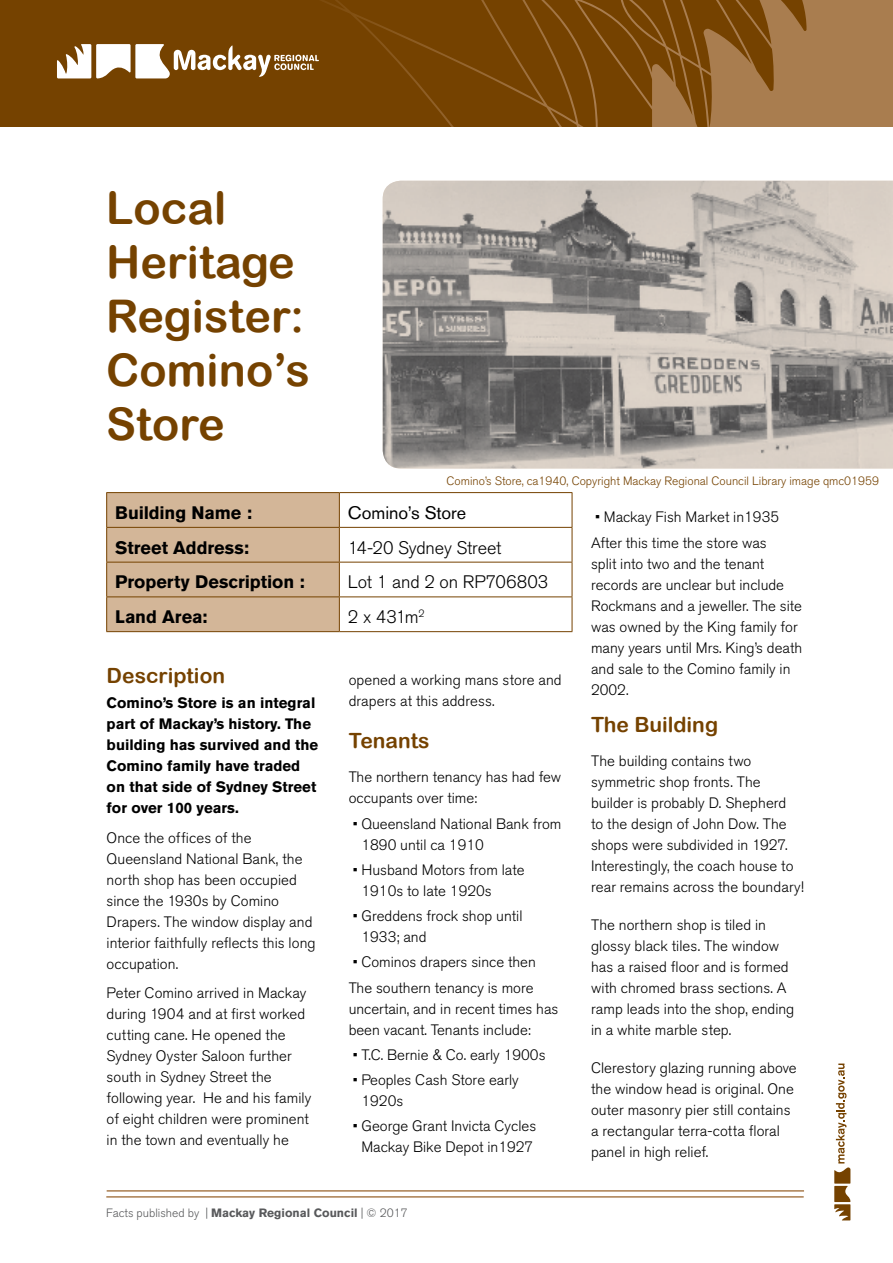
<style>
.page{position:relative;width:893px;height:1263px;background:#fff}
.page>*{position:absolute;margin:0;border:0;box-sizing:border-box;transform-origin:0 0}
.t1{font:45px/54px "Arial Rounded MT Bold";color:#754200}
.t2{font:21px "Arial Rounded MT Bold";color:#754200}
.t3{font:700 18px "Akzidenz Grotesk BQ";color:#000}
.t4{font:300 18px "Akzidenz Grotesk BQ";letter-spacing:-.005em;color:#000}
.t5{font:18px "Akzidenz Grotesk BQ";color:#000}
.t6{font:300 15px/21px "Akzidenz Grotesk BQ";color:#000}
.t7{font:700 15px/21px "Akzidenz Grotesk BQ";color:#000}
.t8{font:300 12px "Akzidenz Grotesk BQ";color:#754200}
.t9{font:300 12px "Akzidenz Grotesk BQ";color:#58595b}
.s1{font-weight:700}
</style>
<div class="page">
<svg style="left:834px;top:1063px;width:16px;height:157px"></svg>
<div style="left:0;top:0;width:893px;height:127px;background:#754200"></div>
<svg style="left:321px;top:0;width:572px;height:127px"></svg>
<svg style="left:57px;top:44px;width:262px;height:34px"></svg>
<hr style="left:106px;top:1196px;width:698px;height:1px;background:#a97d4f">
<hr style="left:107px;top:1190px;width:697px;height:1px;background:#a97d4f">
<img style="left:383px;top:181px;width:510px;height:287px">
<div style="left:107px;top:493px;width:232px;height:138px;background:#d3b698"></div>
<hr style="left:106px;top:492px;width:233px;height:1px;background:#754200">
<hr style="left:106px;top:493px;width:1px;height:34px;background:#754200">
<hr style="left:339px;top:492px;width:233px;height:1px;background:#754200">
<hr style="left:339px;top:493px;width:1px;height:34px;background:#754200">
<hr style="left:572px;top:493px;width:1px;height:34px;background:#754200">
<hr style="left:106px;top:527px;width:233px;height:1px;background:#754200">
<hr style="left:106px;top:528px;width:1px;height:34px;background:#754200">
<hr style="left:339px;top:527px;width:233px;height:1px;background:#754200">
<hr style="left:339px;top:528px;width:1px;height:34px;background:#754200">
<hr style="left:572px;top:528px;width:1px;height:34px;background:#754200">
<hr style="left:106px;top:562px;width:233px;height:1px;background:#754200">
<hr style="left:106px;top:562px;width:1px;height:34px;background:#754200">
<hr style="left:339px;top:562px;width:233px;height:1px;background:#754200">
<hr style="left:339px;top:562px;width:1px;height:34px;background:#754200">
<hr style="left:572px;top:562px;width:1px;height:34px;background:#754200">
<hr style="left:106px;top:596px;width:233px;height:1px;background:#754200">
<hr style="left:106px;top:597px;width:1px;height:34px;background:#754200">
<hr style="left:339px;top:596px;width:233px;height:1px;background:#754200">
<hr style="left:339px;top:597px;width:1px;height:34px;background:#754200">
<hr style="left:572px;top:597px;width:1px;height:34px;background:#754200">
<hr style="left:106px;top:631px;width:233px;height:1px;background:#754200">
<hr style="left:339px;top:631px;width:233px;height:1px;background:#754200">
<h1 class="t1" style="left:106px;top:181px;width:205px">Local<br>Heritage<br>Register:<br>Comino’s<br>Store</h1>
<p class="t8" style="left:446px;top:474px;width:434px">Comino’s Store, ca1940, Copyright Mackay Regional Council Library image qmc01959</p>
<p class="t3" style="left:115px;top:502px;width:138px">Building Name :</p>
<p class="t5" style="left:348px;top:502px;width:120px">Comino’s Store</p>
<p class="t3" style="left:115px;top:537px;width:135px">Street Address:</p>
<p class="t4" style="left:348px;top:537px;width:155px">14-20 Sydney Street</p>
<p class="t3" style="left:115px;top:572px;width:191px">Property Description :</p>
<p class="t4" style="left:348px;top:572px;width:202px">Lot 1 and 2 on RP706803</p>
<p class="t3" style="left:115px;top:606px;width:94px">Land Area:</p>
<p class="t4" style="left:348px;top:607px;width:78px">2 x 431m<sup>2</sup></p>
<h2 class="t2" style="left:107px;top:663px;width:120px">Description</h2>
<p class="t7" style="left:107px;top:692px;width:213px">Comino’s Store is an integral part of Mackay’s history. The building has survived and the<br>Comino family have traded on that side of Sydney Street for over 100 years.</p>
<p class="t6" style="left:107px;top:827px;width:211px">Once the offices of the<br>Queensland National Bank, the north shop has been occupied since the 1930s by Comino<br>Drapers. The window display and interior faithfully reflects this long occupation.</p>
<p class="t6" style="left:107px;top:983px;width:206px">Peter Comino arrived in Mackay during 1904 and at first worked cutting cane. He opened the<br>Sydney Oyster Saloon further south in Sydney Street the following year. He and his family of eight children were prominent in the town and eventually he</p>
<p class="t6" style="left:349px;top:670px;width:214px">opened a working mans store and drapers at this address.</p>
<h2 class="t2" style="left:349px;top:729px;width:82px">Tenants</h2>
<p class="t6" style="left:349px;top:767px;width:214px">The northern tenancy has had few occupants over time:</p>
<p class="t6" style="left:361px;top:813px;width:202px;text-indent:-9px">• Queensland National Bank from<br>1890 until ca 1910</p>
<p class="t6" style="left:361px;top:859px;width:165px;text-indent:-9px">• Husband Motors from late<br>1910s to late 1920s</p>
<p class="t6" style="left:361px;top:906px;width:163px;text-indent:-9px">• Greddens frock shop until<br>1933; and</p>
<p class="t6" style="left:349px;top:950px;width:189px;line-height:25.2px">• Cominos drapers since then<br>The southern tenancy is more</p>
<p class="t6" style="left:349px;top:998px;width:211px">uncertain, and in recent times has been vacant. Tenants include:</p>
<p class="t6" style="left:353px;top:1044px;width:194px">• T.C. Bernie &amp; Co. early 1900s</p>
<p class="t6" style="left:361px;top:1069px;width:159px;text-indent:-9px">• Peoples Cash Store early<br>1920s</p>
<p class="t6" style="left:353px;top:1116px;width:185px;text-align:center">• George Grant Invicta Cycles<br>Mackay Bike Depot in1927</p>
<p class="t9" style="left:106px;top:1206px;width:303px">Facts published by | <span class="s1">Mackay Regional Council</span> | © 2017</p>
<p class="t6" style="left:591px;top:505px;width:190px;line-height:25.2px">• Mackay Fish Market in1935<br>After this time the store was</p>
<p class="t6" style="left:591px;top:553px;width:213px">split into two and the tenant records are unclear but include<br>Rockmans and a jeweller. The site was owned by the King family for many years until Mrs. King’s death and sale to the Comino family in<br>2002.</p>
<h2 class="t2" style="left:591px;top:713px;width:129px">The Building</h2>
<p class="t6" style="left:591px;top:751px;width:214px">The building contains two symmetric shop fronts. The builder is probably D. Shepherd<br>to the design of John Dow. The shops were subdivided in 1927.<br>Interestingly, the coach house to rear remains across the boundary!</p>
<p class="t6" style="left:591px;top:915px;width:205px">The northern shop is tiled in glossy black tiles. The window has a raised floor and is formed with chromed brass sections. A ramp leads into the shop, ending in a white marble step.</p>
<p class="t6" style="left:591px;top:1058px;width:207px">Clerestory glazing running above the window head is original. One outer masonry pier still contains a rectangular terra-cotta floral panel in high relief.</p>
</div>
